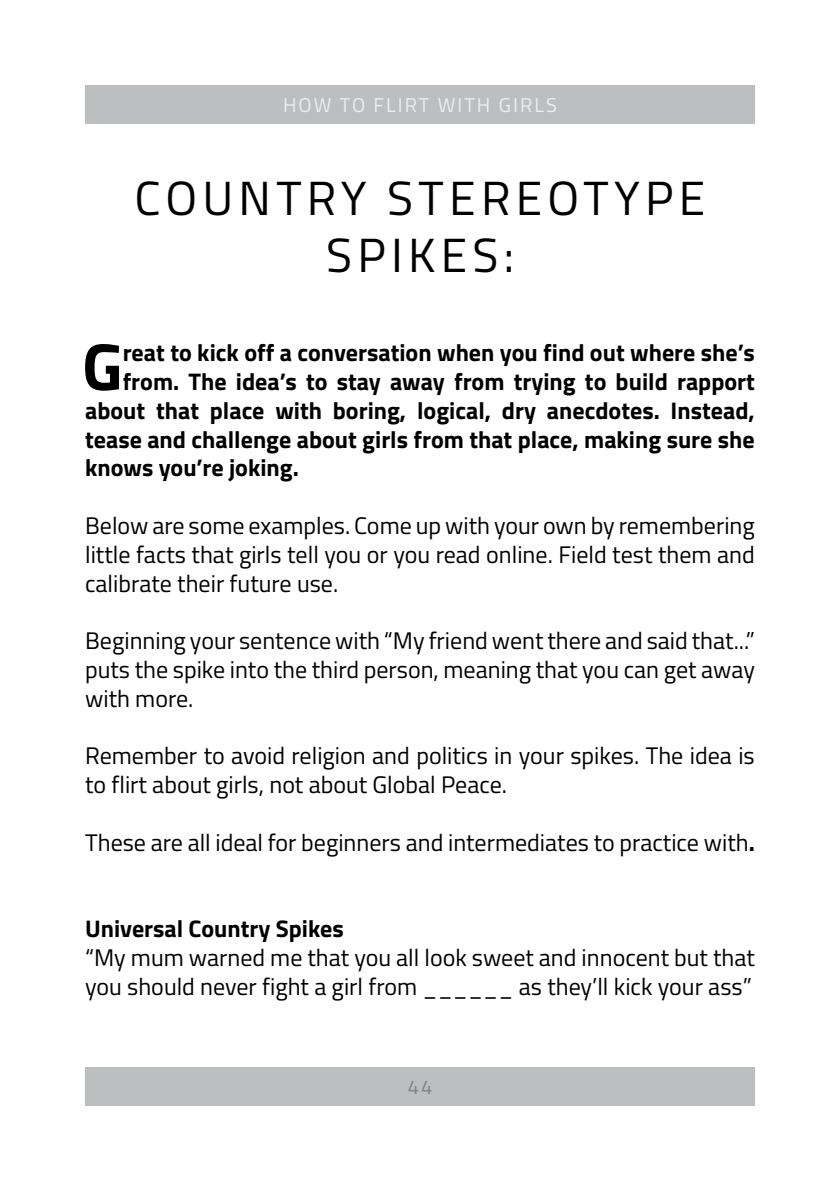
<style>
.page{position:relative;width:840px;height:1191px;background:#fff}
.page>*{position:absolute;margin:0;border:0;box-sizing:border-box;transform-origin:0 0}
.t1{font:700 66.4px "Titillium";color:#000}
.t2{font:48px/57.6px "Titillium";letter-spacing:.11em;color:#000;text-align:center}
.t3{font:24px/28.8px "Titillium";color:#000;text-align:justify}
.t4{font:700 24px "Titillium";color:#000}
.t5{font:20px "Titillium";letter-spacing:.1em;color:#ededee}
.t6{font:20px "Titillium";color:#808285}
.s1{font-weight:700}
</style>
<div class="page">
<div style="left:85px;top:1067px;width:669px;height:39px;background:#bcbec0"></div>
<div style="left:85px;top:85px;width:669px;height:39px;background:#bcbec0"></div>
<p class="t5" style="left:283px;top:90px;width:275px">HOW TO FLIRT WITH GIRLS</p>
<h2 class="t2" style="left:134px;top:167px;width:572px">COUNTRY STEREOTYPE<br>SPIKES:</h2>
<h1 class="t1" style="left:82px;top:316px;width:42px">G</h1>
<p class="t4" style="left:123px;top:334px;width:633px">reat to kick off a conversation when you find out where she’s</p>
<p class="t4" style="left:123px;top:363px;width:633px">from. The idea’s to stay away from trying to build rapport</p>
<p class="t4" style="left:85px;top:392px;width:671px">about that place with boring, logical, dry anecdotes. Instead,</p>
<p class="t4" style="left:85px;top:421px;width:670px">tease and challenge about girls from that place, making sure she</p>
<p class="t4" style="left:85px;top:449px;width:215px">knows you’re joking.</p>
<p class="t3" style="left:85px;top:510px;width:670px">Below are some examples. Come up with your own by remembering little facts that girls tell you or you read online. Field test them and calibrate their future use.</p>
<p class="t3" style="left:85px;top:625px;width:671px">Beginning your sentence with “My friend went there and said that...” puts the spike into the third person, meaning that you can get away with more.</p>
<p class="t3" style="left:85px;top:740px;width:670px">Remember to avoid religion and politics in your spikes. The idea is to flirt about girls, not about Global Peace.</p>
<p class="t3" style="left:85px;top:827px;width:670px">These are all ideal for beginners and intermediates to practice with<span class="s1">.</span></p>
<p class="t4" style="left:85px;top:910px;width:260px">Universal Country Spikes</p>
<p class="t3" style="left:85px;top:942px;width:670px">“My mum warned me that you all look sweet and innocent but that you should never fight a girl from ______ as they’ll kick your ass”</p>
<p class="t6" style="left:407px;top:1072px;width:26px">44</p>
</div>
